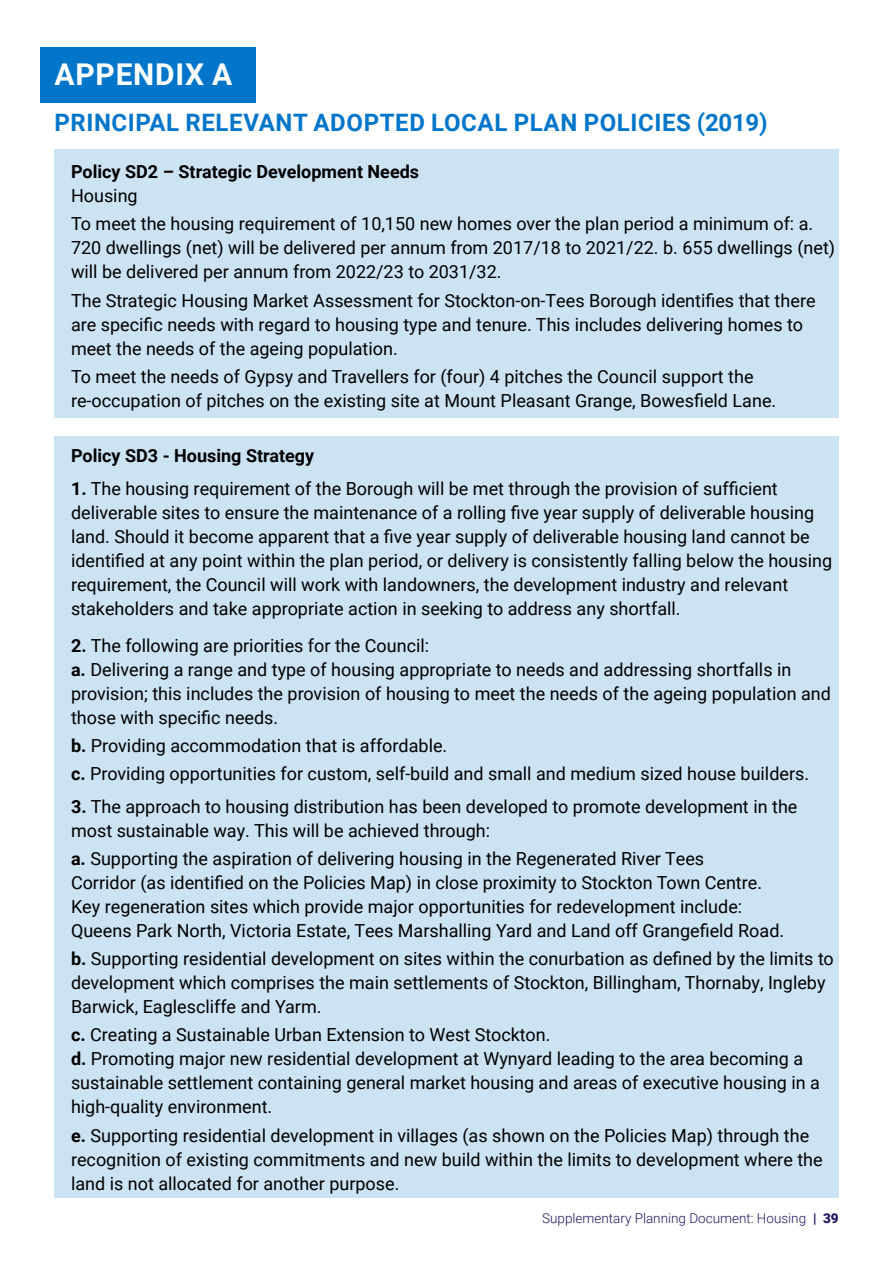
<style>
.page{position:relative;width:893px;height:1263px;background:#fff}
.page>*{position:absolute;margin:0;border:0;box-sizing:border-box;transform-origin:0 0}
.t1{font:700 30px "Roboto";letter-spacing:.025em;color:#fff}
.t2{font:700 24px "Roboto";letter-spacing:.025em;color:#0075c9}
.t3{font:18px/24px "Roboto";color:#000}
.t4{font:700 18px "Roboto";color:#000}
.t5{font:300 13.5px "Roboto";color:#21145f}
.s1{font-weight:700}
.s2{font-weight:900}
</style>
<div class="page">
<div style="left:54px;top:149px;width:785px;height:268px;background:#cce3f4"></div>
<div style="left:54px;top:436px;width:785px;height:761px;background:#cce3f4"></div>
<div style="left:40px;top:48px;width:216px;height:55px;background:#0075c9"></div>
<h2 class="t1" style="left:55px;top:54px;width:179px">APPENDIX A</h2>
<p class="t2" style="left:54px;top:106px;width:715px">PRINCIPAL RELEVANT ADOPTED LOCAL PLAN POLICIES (2019)</p>
<p class="t4" style="left:71px;top:159px;width:350px">Policy SD2 – Strategic Development Needs</p>
<p class="t3" style="left:71px;top:181px;width:744px;line-height:28.2px">Housing<br>To meet the housing requirement of 10,150 new homes over the plan period a minimum of: a.</p>
<p class="t3" style="left:71px;top:235px;width:766px">720 dwellings (net) will be delivered per annum from 2017/18 to 2021/22. b. 655 dwellings (net) will be delivered per annum from 2022/23 to 2031/32.</p>
<p class="t3" style="left:71px;top:288px;width:746px">The Strategic Housing Market Assessment for Stockton-on-Tees Borough identifies that there are specific needs with regard to housing type and tenure. This includes delivering homes to</p>
<p class="t3" style="left:71px;top:333px;width:684px;line-height:28.2px">meet the needs of the ageing population.<br>To meet the needs of Gypsy and Travellers for (four) 4 pitches the Council support the</p>
<p class="t3" style="left:71px;top:388px;width:707px">re-occupation of pitches on the existing site at Mount Pleasant Grange, Bowesfield Lane.</p>
<p class="t4" style="left:71px;top:443px;width:245px">Policy SD3 - Housing Strategy</p>
<p class="t3" style="left:71px;top:476px;width:763px"><span class="s1">1.</span> The housing requirement of the Borough will be met through the provision of sufficient deliverable sites to ensure the maintenance of a rolling five year supply of deliverable housing land. Should it become apparent that a five year supply of deliverable housing land cannot be identified at any point within the plan period, or delivery is consistently falling below the housing</p>
<p class="t3" style="left:71px;top:572px;width:719px">requirement, the Council will work with landowners, the development industry and relevant stakeholders and take appropriate action in seeking to address any shortfall.</p>
<p class="t3" style="left:71px;top:632px;width:360px"><span class="s1">2.</span> The following are priorities for the Council:</p>
<p class="t3" style="left:71px;top:656px;width:761px"><span class="s1">a.</span> Delivering a range and type of housing appropriate to needs and addressing shortfalls in provision; this includes the provision of housing to meet the needs of the ageing population and</p>
<p class="t3" style="left:71px;top:704px;width:209px">those with specific needs.</p>
<p class="t3" style="left:71px;top:733px;width:378px"><span class="s1">b.</span> Providing accommodation that is affordable.</p>
<p class="t3" style="left:71px;top:761px;width:740px"><span class="s1">c.</span> Providing opportunities for custom, self-build and small and medium sized house builders.</p>
<p class="t3" style="left:71px;top:793px;width:728px"><span class="s1">3.</span> The approach to housing distribution has been developed to promote development in the most sustainable way. This will be achieved through:</p>
<p class="t3" style="left:71px;top:846px;width:635px"><span class="s1">a.</span> Supporting the aspiration of delivering housing in the Regenerated River Tees</p>
<p class="t3" style="left:71px;top:870px;width:693px">Corridor (as identified on the Policies Map) in close proximity to Stockton Town Centre.</p>
<p class="t3" style="left:71px;top:894px;width:673px">Key regeneration sites which provide major opportunities for redevelopment include:</p>
<p class="t3" style="left:71px;top:918px;width:715px">Queens Park North, Victoria Estate, Tees Marshalling Yard and Land off Grangefield Road.</p>
<p class="t3" style="left:71px;top:946px;width:764px"><span class="s1">b.</span> Supporting residential development on sites within the conurbation as defined by the limits to</p>
<p class="t3" style="left:71px;top:970px;width:756px">development which comprises the main settlements of Stockton, Billingham, Thornaby, Ingleby<br>Barwick, Eaglescliffe and Yarm.</p>
<p class="t3" style="left:71px;top:1022px;width:481px"><span class="s1">c.</span> Creating a Sustainable Urban Extension to West Stockton.</p>
<p class="t3" style="left:71px;top:1046px;width:751px"><span class="s1">d.</span> Promoting major new residential development at Wynyard leading to the area becoming a sustainable settlement containing general market housing and areas of executive housing in a high-quality environment.</p>
<p class="t3" style="left:71px;top:1122px;width:753px"><span class="s1">e.</span> Supporting residential development in villages (as shown on the Policies Map) through the recognition of existing commitments and new build within the limits to development where the land is not allocated for another purpose.</p>
<p class="t5" style="left:542px;top:1209px;width:298px">Supplementary Planning Document: Housing <span class="s2">| 39</span></p>
</div>
